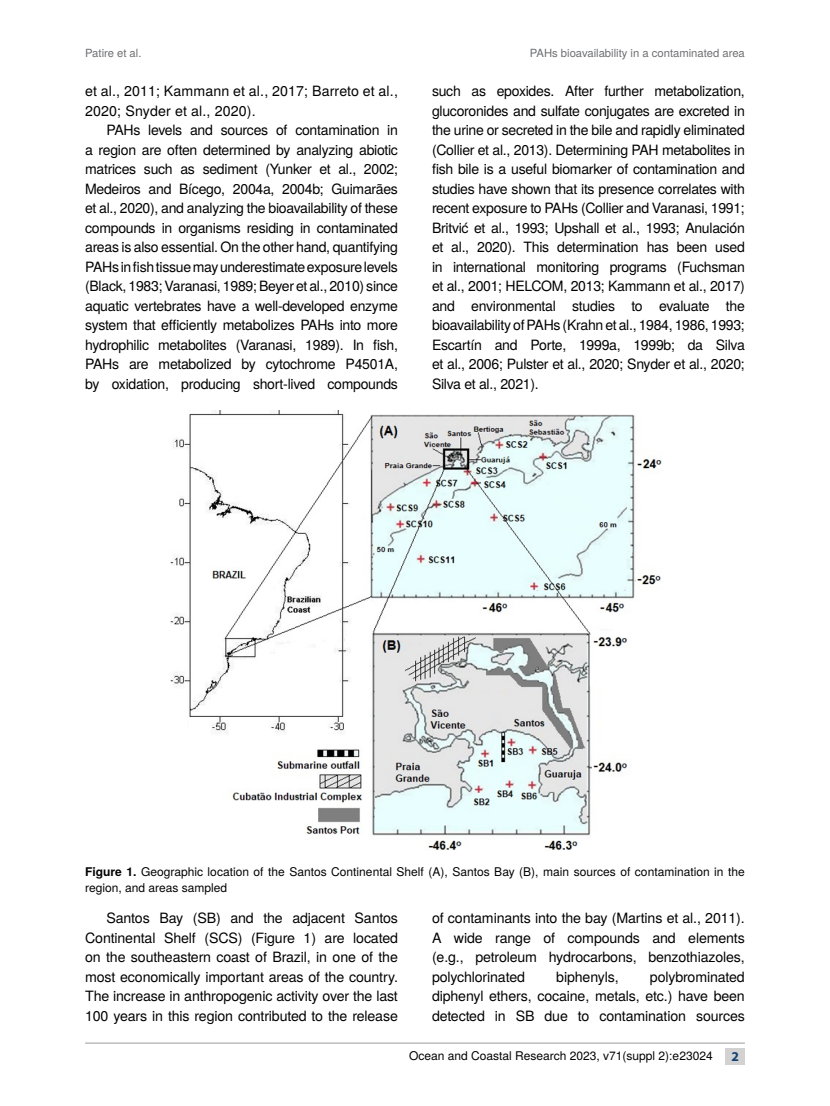
<style>
.page{position:relative;width:830px;height:1106px;background:#fff}
.page>*{position:absolute;margin:0;border:0;box-sizing:border-box;transform-origin:0 0}
.t1{font:14.25px/19.5px "Te X Gyre Heros";letter-spacing:-.01em;color:#000;text-align:justify}
.t2{font:14.25px/19.5px "Te X Gyre Heros";letter-spacing:.01em;color:#000}
.t3{font:700 13.5px "Myriad Pro";color:#134272}
.t4{font:12px/16.5px "Te X Gyre Heros";color:#000}
.t5{font:11.25px "Te X Gyre Heros";color:#6d6e71}
.s1{font-weight:700}
</style>
<div class="page">
<hr style="left:85px;top:1042px;width:659px;height:1px;background:#9a9a9b">
<div style="left:725px;top:1048px;width:19px;height:16px;background:#d2d2d2"></div>
<img style="left:170px;top:410px;width:492px;height:440px">
<p class="t5" style="left:85px;top:44px;width:58px">Patire et al.</p>
<p class="t2" style="left:85px;top:80px;width:314px">et al., 2011; Kammann et al., 2017; Barreto et al.,<br>2020; Snyder et al., 2020).</p>
<p class="t1" style="left:85px;top:119px;width:314px;text-indent:21px">PAHs levels and sources of contamination in a region are often determined by analyzing abiotic matrices such as sediment (Yunker et al., 2002; Medeiros and Bícego, 2004a, 2004b; Guimarães et al., 2020), and analyzing the bioavailability of these compounds in organisms residing in contaminated areas is also essential. On the other hand, quantifying PAHs in fish tissue may underestimate exposure levels (Black, 1983; Varanasi, 1989; Beyer et al., 2010) since aquatic vertebrates have a well-developed enzyme system that efficiently metabolizes PAHs into more hydrophilic metabolites (Varanasi, 1989). In fish, PAHs are metabolized by cytochrome P4501A, by oxidation, producing short-lived compounds</p>
<p class="t5" style="left:529px;top:44px;width:216px">PAHs bioavailability in a contaminated area</p>
<p class="t1" style="left:432px;top:80px;width:314px">such as epoxides. After further metabolization, glucoronides and sulfate conjugates are excreted in the urine or secreted in the bile and rapidly eliminated (Collier et al., 2013). Determining PAH metabolites in fish bile is a useful biomarker of contamination and studies have shown that its presence correlates with recent exposure to PAHs (Collier and Varanasi, 1991; Britvić et al., 1993; Upshall et al., 1993; Anulación et al., 2020). This determination has been used in international monitoring programs (Fuchsman et al., 2001; HELCOM, 2013; Kammann et al., 2017) and environmental studies to evaluate the bioavailability of PAHs (Krahn et al., 1984, 1986, 1993; Escartín and Porte, 1999a, 1999b; da Silva et al., 2006; Pulster et al., 2020; Snyder et al., 2020; Silva et al., 2021).</p>
<p class="t4" style="left:85px;top:862px;width:661px"><span class="s1">Figure 1.</span> Geographic location of the Santos Continental Shelf (A), Santos Bay (B), main sources of contamination in the region, and areas sampled</p>
<p class="t1" style="left:85px;top:907px;width:314px;text-indent:21px">Santos Bay (SB) and the adjacent Santos Continental Shelf (SCS) (Figure 1) are located on the southeastern coast of Brazil, in one of the most economically important areas of the country.<br>The increase in anthropogenic activity over the last 100 years in this region contributed to the release</p>
<p class="t1" style="left:432px;top:907px;width:314px">of contaminants into the bay (Martins et al., 2011).<br>A wide range of compounds and elements (e.g., petroleum hydrocarbons, benzothiazoles, polychlorinated</p>
<p class="t1" style="left:432px;top:965px;width:314px;text-indent:218px">polybrominated diphenyl ethers, cocaine, metals, etc.) have been detected in SB due to contamination sources</p>
<p class="t1" style="left:556px;top:965px;width:64px">biphenyls,</p>
<p class="t4" style="left:409px;top:1046px;width:305px">Ocean and Coastal Research 2023, v71(suppl 2):e23024</p>
<p class="t3" style="left:731px;top:1047px;width:9px">2</p>
</div>
